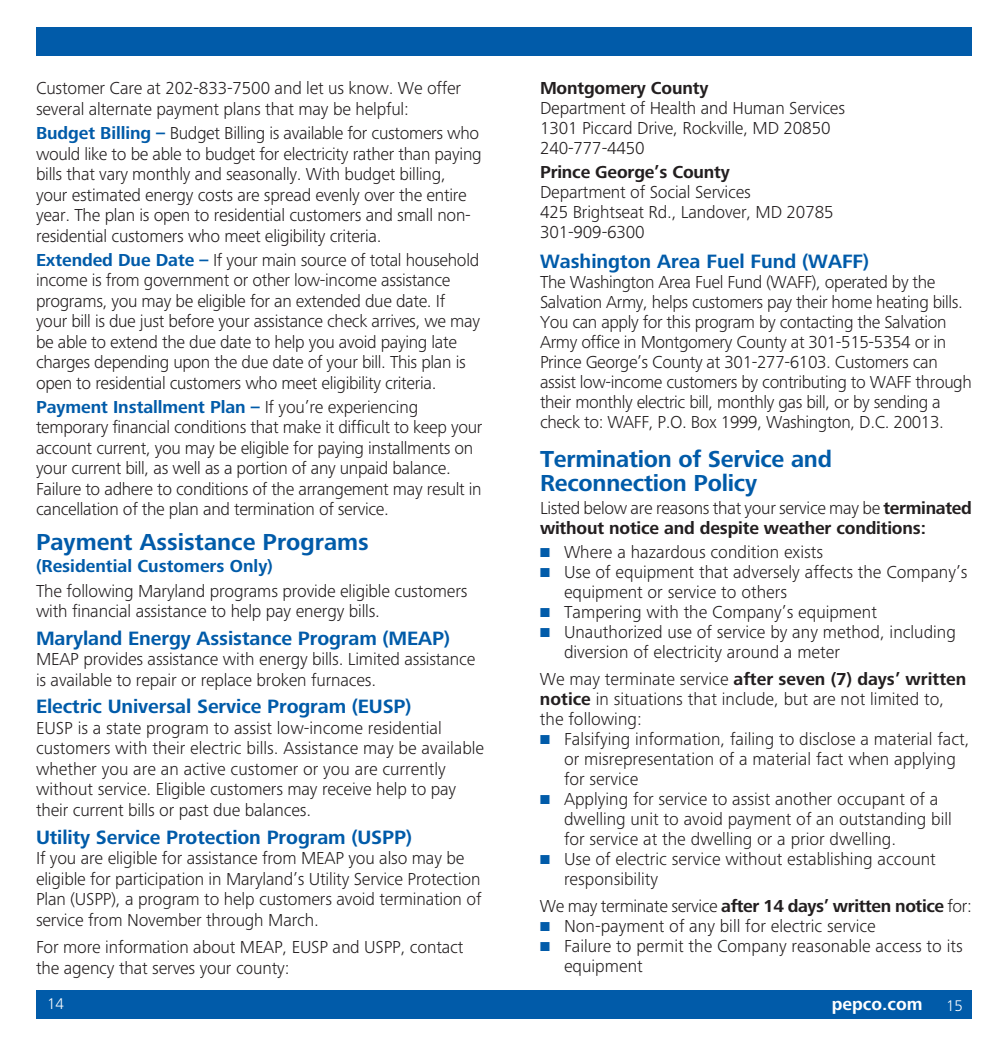
<style>
.page{position:relative;width:1008px;height:1044px;background:#fff}
.page>*{position:absolute;margin:0;border:0;box-sizing:border-box;transform-origin:0 0}
.t1{font:700 24px/24px "Frutiger Next Pro";letter-spacing:-.01em;color:#015ba9}
.t2{font:700 20px "Frutiger Next Pro";letter-spacing:-.005em;color:#015ba9}
.t3{font:300 18px/20.6px "Frutiger Next Pro";letter-spacing:-.01em;color:#231f20}
.t4{font:700 18px/20px "Frutiger Next Pro";letter-spacing:-.01em;color:#231f20}
.t5{font:700 18px "Frutiger Next Pro";color:#015ba9}
.t6{font:700 18px "Frutiger Next Pro";color:#fff}
.t7{font:300 16px "Frutiger Next Pro";color:#fff}
.s1{font-weight:700;color:#015ba9}
.s2{font-weight:300}
.s3{color:#015ba9}
.s4{font-weight:700}
</style>
<div class="page">
<div style="left:36px;top:27px;width:468px;height:29px;background:#015ba9"></div>
<div style="left:504px;top:27px;width:468px;height:29px;background:#015ba9"></div>
<div style="left:36px;top:990px;width:468px;height:29px;background:#015ba9"></div>
<div style="left:504px;top:990px;width:468px;height:29px;background:#015ba9"></div>
<p class="t3" style="left:36px;top:77px;width:427px">Customer Care at 202-833-7500 and let us know. We offer several alternate payment plans that may be helpful:</p>
<p class="t3" style="left:36px;top:123px;width:447px"><span class="s1">Budget Billing –</span> Budget Billing is available for customers who would like to be able to budget for electricity rather than paying bills that vary monthly and seasonally. With budget billing, your estimated energy costs are spread evenly over the entire year. The plan is open to residential customers and small non&shy;residential customers who meet eligibility criteria.</p>
<p class="t3" style="left:36px;top:249px;width:446px"><span class="s1">Extended Due Date –</span> If your main source of total household income is from government or other low-income assistance programs, you may be eligible for an extended due date. If your bill is due just before your assistance check arrives, we may be able to extend the due date to help you avoid paying late charges depending upon the due date of your bill. This plan is open to residential customers who meet eligibility criteria.</p>
<p class="t3" style="left:36px;top:397px;width:448px"><span class="s1">Payment Installment Plan –</span> If you’re experiencing temporary financial conditions that make it difficult to keep your account current, you may be eligible for paying installments on your current bill, as well as a portion of any unpaid balance.<br>Failure to adhere to conditions of the arrangement may result in cancellation of the plan and termination of service.</p>
<h1 class="t1" style="left:36px;top:530px;width:334px">Payment Assistance Programs</h1>
<p class="t5" style="left:36px;top:556px;width:238px">(Residential Customers Only)</p>
<p class="t3" style="left:36px;top:580px;width:433px">The following Maryland programs provide eligible customers with financial assistance to help pay energy bills.</p>
<p class="t2" style="left:36px;top:627px;width:415px">Maryland Energy Assistance Program (MEAP)</p>
<p class="t3" style="left:36px;top:649px;width:441px">MEAP provides assistance with energy bills. Limited assistance is available to repair or replace broken furnaces.</p>
<p class="t2" style="left:36px;top:695px;width:377px">Electric Universal Service Program (EUSP)</p>
<p class="t3" style="left:36px;top:718px;width:450px">EUSP is a state program to assist low-income residential customers with their electric bills. Assistance may be available whether you are an active customer or you are currently without service. Eligible customers may receive help to pay their current bills or past due balances.</p>
<p class="t2" style="left:36px;top:826px;width:377px">Utility Service Protection Program (USPP)</p>
<p class="t3" style="left:36px;top:848px;width:447px">If you are eligible for assistance from MEAP you also may be eligible for participation in Maryland’s Utility Service Protection Plan (USPP), a program to help customers avoid termination of service from November through March.</p>
<p class="t3" style="left:36px;top:937px;width:429px">For more information about MEAP, EUSP and USPP, contact the agency that serves your county:</p>
<p class="t4" style="left:540px;top:78px;width:170px">Montgomery County</p>
<p class="t3" style="left:540px;top:98px;width:307px;line-height:20px">Department of Health and Human Services<br>1301 Piccard Drive, Rockville, MD 20850<br>240-777-4450</p>
<p class="t4" style="left:540px;top:162px;width:191px">Prince George’s County</p>
<p class="t3" style="left:540px;top:182px;width:295px;line-height:20px">Department of Social Services<br>425 Brightseat Rd., Landover, MD 20785<br>301-909-6300</p>
<p class="t2" style="left:540px;top:250px;width:331px">Washington Area Fuel Fund (WAFF)</p>
<p class="t3" style="left:540px;top:272px;width:433px;line-height:20px">The Washington Area Fuel Fund (WAFF), operated by the Salvation Army, helps customers pay their home heating bills.<br>You can apply for this program by contacting the Salvation Army office in Montgomery County at 301-515-5354 or in Prince George’s County at 301-277-6103. Customers can assist low-income customers by contributing to WAFF through their monthly electric bill, monthly gas bill, or by sending a check to: WAFF, P.O. Box 1999, Washington, D.C. 20013.</p>
<h1 class="t1" style="left:540px;top:447px;width:294px">Termination of Service and<br>Reconnection Policy</h1>
<p class="t4" style="left:540px;top:498px;width:433px"><span class="s2">Listed below are reasons that your service may be</span> terminated without notice and despite weather conditions:</p>
<p class="t3" style="left:540px;top:542px;width:285px"><span class="s3">■</span> Where a hazardous condition exists</p>
<p class="t3" style="left:564px;top:562px;width:405px;line-height:20px;text-indent:-24px"><span class="s3">■</span> Use of equipment that adversely affects the Company’s equipment or service to others</p>
<p class="t3" style="left:540px;top:602px;width:338px"><span class="s3">■</span> Tampering with the Company’s equipment</p>
<p class="t3" style="left:564px;top:622px;width:393px;line-height:20px;text-indent:-24px"><span class="s3">■</span> Unauthorized use of service by any method, including diversion of electricity around a meter</p>
<p class="t3" style="left:540px;top:669px;width:428px;line-height:20px">We may terminate service <span class="s4">after seven (7) days’ written notice</span> in situations that include, but are not limited to, the following:</p>
<p class="t3" style="left:564px;top:729px;width:407px;line-height:20px;text-indent:-24px"><span class="s3">■</span> Falsifying information, failing to disclose a material fact, or misrepresentation of a material fact when applying for service</p>
<p class="t3" style="left:564px;top:789px;width:389px;line-height:20px;text-indent:-24px"><span class="s3">■</span> Applying for service to assist another occupant of a dwelling unit to avoid payment of an outstanding bill for service at the dwelling or a prior dwelling.</p>
<p class="t3" style="left:564px;top:849px;width:373px;line-height:20px;text-indent:-24px"><span class="s3">■</span> Use of electric service without establishing account responsibility</p>
<p class="t3" style="left:540px;top:896px;width:434px">We may terminate service <span class="s4">after 14 days’ written notice</span> for:</p>
<p class="t3" style="left:540px;top:916px;width:337px"><span class="s3">■</span> Non-payment of any bill for electric service</p>
<p class="t3" style="left:564px;top:936px;width:400px;line-height:20px;text-indent:-24px"><span class="s3">■</span> Failure to permit the Company reasonable access to its equipment</p>
<p class="t7" style="left:47px;top:995px;width:18px">14</p>
<p class="t6" style="left:832px;top:993px;width:92px">pepco.com</p>
<p class="t7" style="left:946px;top:996px;width:18px">15</p>
</div>
